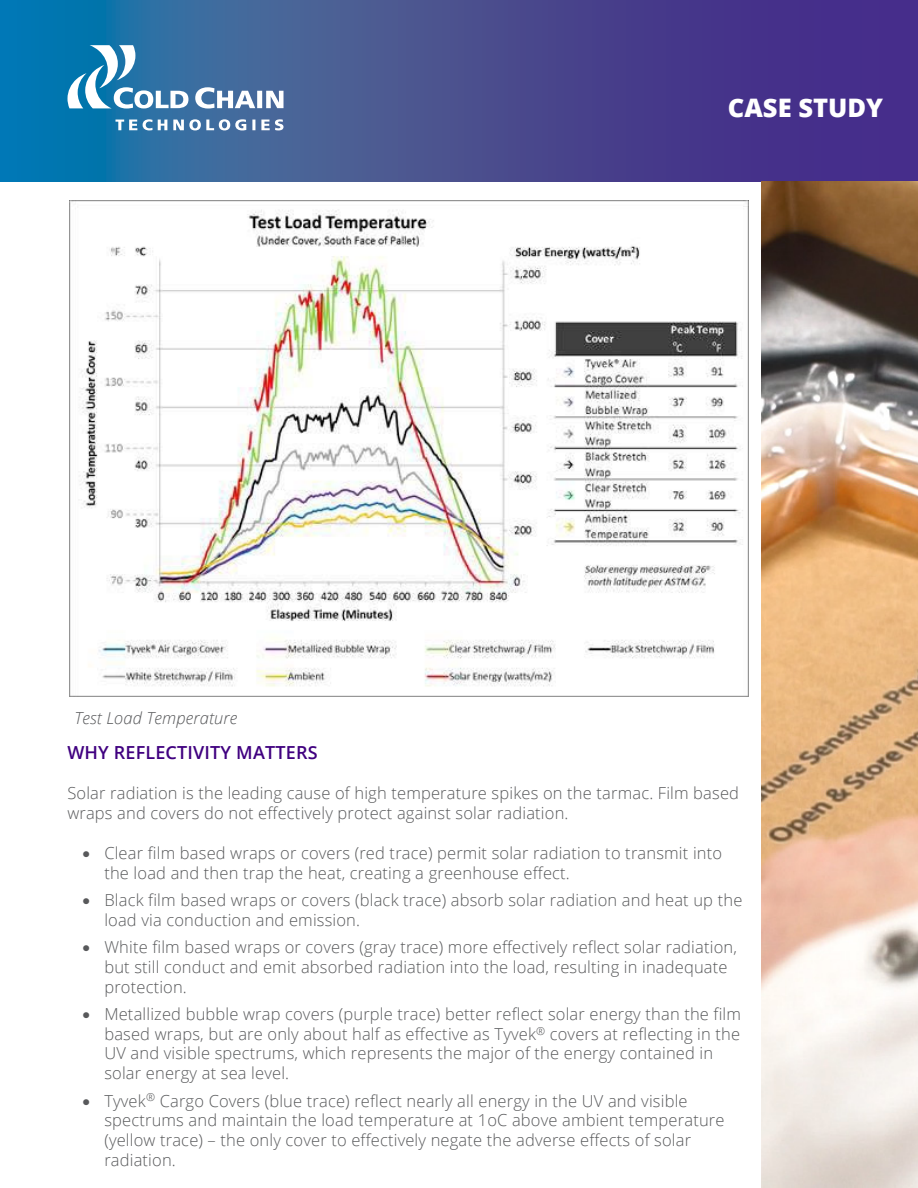
<style>
.page{position:relative;width:918px;height:1188px;background:#fff}
.page>*{position:absolute;margin:0;border:0;box-sizing:border-box;transform-origin:0 0}
.t1{font:800 25.5px "Open Sans";color:#fff}
.t2{font:600 18px "Open Sans";letter-spacing:.01em;color:#400080}
.t3{font:300 16.5px/19.8px "Open Sans";letter-spacing:.01em;color:#58595b}
.Body_Text{font:italic 300 16.5px "Open Sans";letter-spacing:.01em;color:#57585a}
</style>
<div class="page">
<img style="left:0;top:0;width:918px;height:182px">
<svg style="left:116px;top:119px;width:167px;height:11px"></svg>
<svg style="left:67px;top:45px;width:217px;height:64px"></svg>
<img style="left:761px;top:182px;width:157px;height:1006px">
<img style="left:70px;top:201px;width:678px;height:496px">
<p class="Body_Text" style="left:74px;top:707px;width:164px">Test Load Temperature</p>
<h1 class="t1" style="left:728px;top:88px;width:157px">CASE STUDY</h1>
<p class="t2" style="left:67px;top:740px;width:252px">WHY REFLECTIVITY MATTERS</p>
<p class="t3" style="left:67px;top:783px;width:673px">Solar radiation is the leading cause of high temperature spikes on the tarmac. Film based wraps and covers do not effectively protect against solar radiation.</p>
<p class="t3" style="left:104px;top:842px;width:619px;text-indent:-22px">• Clear film based wraps or covers (red trace) permit solar radiation to transmit into the load and then trap the heat, creating a greenhouse effect.</p>
<p class="t3" style="left:104px;top:889px;width:640px;text-indent:-22px">• Black film based wraps or covers (black trace) absorb solar radiation and heat up the load via conduction and emission.</p>
<p class="t3" style="left:104px;top:937px;width:634px;text-indent:-22px">• White film based wraps or covers (gray trace) more effectively reflect solar radiation, but still conduct and emit absorbed radiation into the load, resulting in inadequate protection.</p>
<p class="t3" style="left:104px;top:1003px;width:638px;text-indent:-22px">• Metallized bubble wrap covers (purple trace) better reflect solar energy than the film based wraps, but are only about half as effective as Tyvek<sup>®</sup> covers at reflecting in the UV and visible spectrums, which represents the major of the energy contained in solar energy at sea level.</p>
<p class="t3" style="left:104px;top:1090px;width:622px;text-indent:-22px">• Tyvek<sup>®</sup> Cargo Covers (blue trace) reflect nearly all energy in the UV and visible spectrums and maintain the load temperature at 1oC above ambient temperature (yellow trace) – the only cover to effectively negate the adverse effects of solar radiation.</p>
</div>
